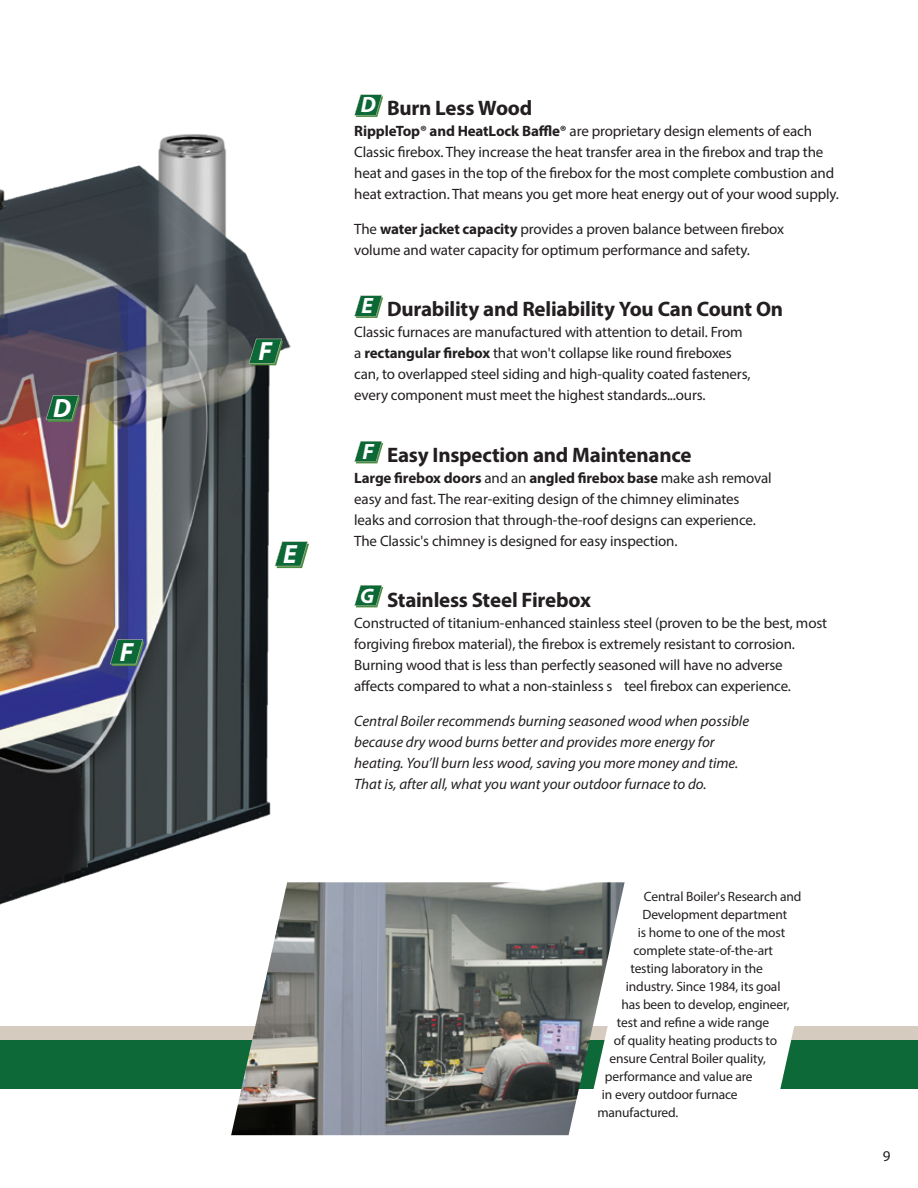
<style>
.page{position:relative;width:918px;height:1188px;background:#fff}
.page>*{position:absolute;margin:0;border:0;box-sizing:border-box;transform-origin:0 0}
.t1{font:italic 700 26.55px "Myriad Pro";color:#fff}
.good_paragraph{font:700 21px "Myriad Pro";letter-spacing:-.015em;color:#231f20}
.t2{font:italic 700 21px "Myriad Pro";color:#fff}
.good_paragraph-2{font:15px/21px "Myriad Pro";letter-spacing:-.01em;color:#231f20}
.good_paragraph-3{font:italic 15px/21px "Myriad Pro";color:#231f20}
.t3{font:13.5px "Myriad Pro";letter-spacing:-.01em;color:#231f20}
.s1{font-style:italic;font-size:22.2px;color:#fff}
.s2{font-weight:700}
</style>
<div class="page">
<div style="left:0;top:1026px;width:918px;height:28px;background:#d5cbbe"></div>
<div style="left:0;top:1040px;width:918px;height:49px;background:#0d6937"></div>
<img style="left:0;top:134px;width:384px;height:771px">
<svg style="left:46px;top:395px;width:34px;height:27px"></svg>
<svg style="left:275px;top:541px;width:34px;height:27px"></svg>
<svg style="left:249px;top:339px;width:34px;height:26px"></svg>
<svg style="left:110px;top:639px;width:34px;height:27px"></svg>
<svg style="left:354px;top:95px;width:29px;height:22px"></svg>
<svg style="left:354px;top:296px;width:29px;height:22px"></svg>
<svg style="left:354px;top:441px;width:29px;height:22px"></svg>
<svg style="left:354px;top:585px;width:29px;height:22px"></svg>
<div style="left:625px;top:1026px;width:170px;height:63px;background:#fff"></div>
<img style="left:231px;top:882px;width:394px;height:253px">
<h1 class="t1" style="left:53px;top:390px;width:20px">D</h1>
<h1 class="t1" style="left:120px;top:635px;width:15px">F</h1>
<h1 class="t1" style="left:259px;top:334px;width:15px">F</h1>
<h1 class="t1" style="left:283px;top:537px;width:15px">E</h1>
<p class="good_paragraph" style="left:361px;top:95px;width:173px"><span class="s1">D</span> Burn Less Wood</p>
<p class="good_paragraph-2" style="left:354px;top:121px;width:486px"><span class="s2">RippleTop® and HeatLock Baffle®</span> are proprietary design elements of each Classic firebox. They increase the heat transfer area in the firebox and trap the heat and gases in the top of the firebox for the most complete combustion and heat extraction. That means you get more heat energy out of your wood supply.</p>
<p class="good_paragraph-2" style="left:354px;top:218px;width:431px">The <span class="s2">water jacket capacity</span> provides a proven balance between firebox volume and water capacity for optimum performance and safety.</p>
<p class="good_paragraph" style="left:361px;top:296px;width:423px"><span class="s1">E</span> Durability and Reliability You Can Count On</p>
<p class="good_paragraph-2" style="left:354px;top:322px;width:398px">Classic furnaces are manufactured with attention to detail. From a <span class="s2">rectangular firebox</span> that won't collapse like round fireboxes can, to overlapped steel siding and high-quality coated fasteners, every component must meet the highest standards...ours.</p>
<p class="good_paragraph" style="left:363px;top:441px;width:330px"><span class="s1">F</span> Easy Inspection and Maintenance</p>
<p class="good_paragraph-2" style="left:354px;top:467px;width:419px"><span class="s2">Large firebox doors</span> and an <span class="s2">angled firebox base</span> make ash removal easy and fast. The rear-exiting design of the chimney eliminates leaks and corrosion that through-the-roof designs can experience.<br>The Classic's chimney is designed for easy inspection.</p>
<p class="t2" style="left:360px;top:582px;width:16px">G</p>
<p class="good_paragraph" style="left:387px;top:587px;width:205px">Stainless Steel Firebox</p>
<p class="good_paragraph-2" style="left:354px;top:613px;width:474px">Constructed of titanium-enhanced stainless steel (proven to be the best, most forgiving firebox material), the firebox is extremely resistant to corrosion.<br>Burning wood that is less than perfectly seasoned will have no adverse<br>affects compared to what a non-stainless s teel firebox can experience.</p>
<p class="good_paragraph-3" style="left:354px;top:710px;width:396px">Central Boiler recommends burning seasoned wood when possible because dry wood burns better and provides more energy for heating. You’ll burn less wood, saving you more money and time.<br>That is, after all, what you want your outdoor furnace to do.</p>
<p class="t3" style="left:644px;top:889px;width:159px">Central Boiler's Research and</p>
<p class="t3" style="left:642px;top:907px;width:146px">Development department</p>
<p class="t3" style="left:638px;top:925px;width:149px">is home to one of the most</p>
<p class="t3" style="left:633px;top:943px;width:141px">complete state-of-the-art</p>
<p class="t3" style="left:630px;top:961px;width:134px">testing laboratory in the</p>
<p class="t3" style="left:626px;top:979px;width:156px">industry. Since 1984, its goal</p>
<p class="t3" style="left:621px;top:997px;width:170px">has been to develop, engineer,</p>
<p class="t3" style="left:617px;top:1015px;width:154px">test and refine a wide range</p>
<p class="t3" style="left:614px;top:1033px;width:165px">of quality heating products to</p>
<p class="t3" style="left:609px;top:1051px;width:158px">ensure Central Boiler quality,</p>
<p class="t3" style="left:605px;top:1069px;width:149px">performance and value are</p>
<p class="t3" style="left:602px;top:1087px;width:137px">in every outdoor furnace</p>
<p class="t3" style="left:597px;top:1105px;width:82px">manufactured.</p>
<p class="good_paragraph-2" style="left:883px;top:1145px;width:9px">9</p>
</div>
